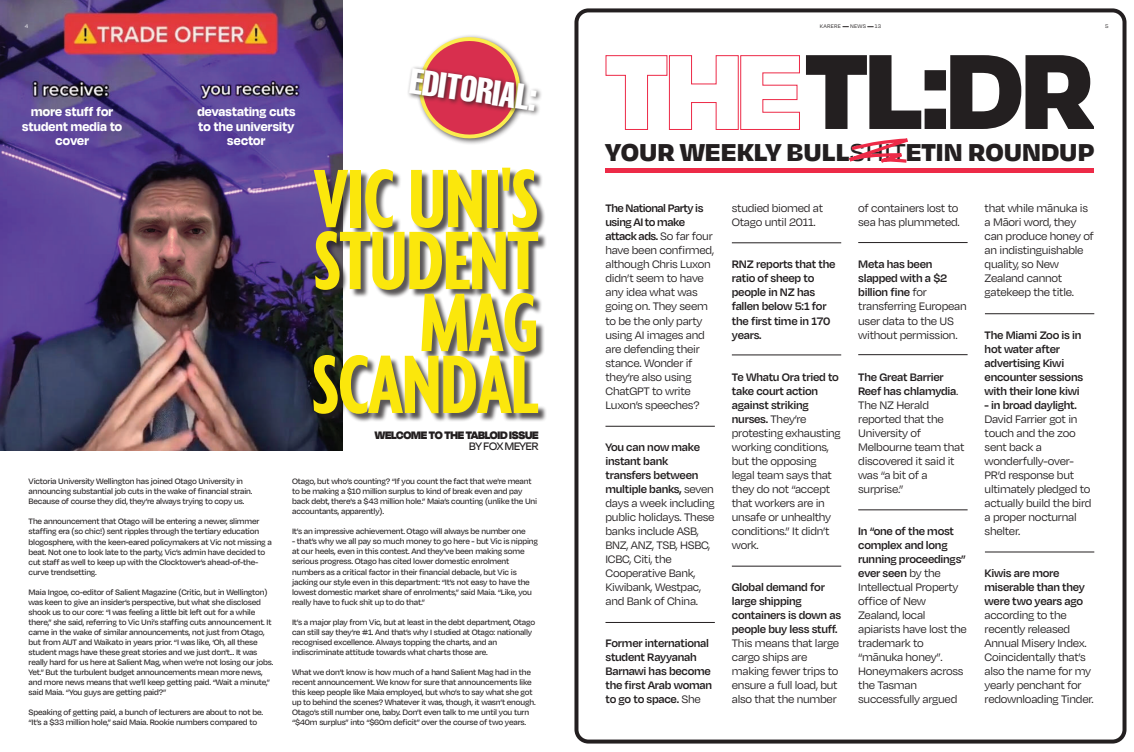
<style>
.page{position:relative;width:1134px;height:752px;background:#fff}
.page>*{position:absolute;margin:0;border:0;box-sizing:border-box;transform-origin:0 0}
.Aktiv_Subheading_new{font:700 extra-condensed 89.6px "Agenda";letter-spacing:-.02em;color:#fbe70c}
.Aktiv_Subheading_new-2{font:extra-condensed 35.4px "Helvetica";color:#fff}
.Aktiv_Subheading_new-3{font:900 28.2px "Degular Text";letter-spacing:-.02em;color:#231f20}
.Aktiv_Subheading_new-4{font:700 14.3px/14.3px "Degular Display";letter-spacing:.02em;color:#fff;text-align:center}
.Aktiv_Subheading_new-5{font:12.5px/14px "Degular";letter-spacing:-.02em;color:#231f20}
.Aktiv_Subheading_new-6{font:600 12.5px/14px "Degular";letter-spacing:-.02em;color:#231f20}
.Aktiv_Subheading_new-7{font:900 12.5px "Degular Display";letter-spacing:-.02em;color:#231f20}
.Aktiv_Subheading_new-8{font:500 12.5px "Degular Display";letter-spacing:-.02em;color:#231f20}
.Aktiv_Subheading_new-9{font:500 9px/10px "Degular";letter-spacing:-.02em;color:#231f20}
.t1{font:6px "Degular";letter-spacing:.04em;color:#231f20}
.Aktiv_Subheading_new-10{font:6px "Degular";color:#fff}
.s1{font-weight:500}
.s2{font-weight:600}
.s3{font-weight:400}
</style>
<div class="page">
<svg style="left:806px;top:55px;width:288px;height:74px"></svg>
<svg style="left:771px;top:138px;width:159px;height:31px"></svg>
<div style="left:574px;top:8px;width:552px;height:735px;border:4px solid #231f20;border-radius:12px"></div>
<hr style="left:605px;top:169px;width:489px;height:4px;background:#ed2a47">
<svg style="left:605px;top:55px;width:195px;height:75px"></svg>
<hr style="left:605px;top:426px;width:110px;height:1px;background:#231f20">
<hr style="left:605px;top:622px;width:110px;height:1px;background:#231f20">
<hr style="left:732px;top:242px;width:109px;height:1px;background:#231f20">
<hr style="left:732px;top:354px;width:109px;height:1px;background:#231f20">
<hr style="left:732px;top:565px;width:109px;height:1px;background:#231f20">
<hr style="left:858px;top:242px;width:109px;height:1px;background:#231f20">
<hr style="left:858px;top:354px;width:109px;height:1px;background:#231f20">
<hr style="left:858px;top:509px;width:109px;height:1px;background:#231f20">
<hr style="left:985px;top:313px;width:109px;height:1px;background:#231f20">
<hr style="left:985px;top:551px;width:109px;height:1px;background:#231f20">
<img style="left:0;top:0;width:343px;height:450px">
<div style="left:416px;top:34px;width:111px;height:112px;background:#231f20;opacity:.75"></div>
<svg style="left:416px;top:34px;width:111px;height:109px"></svg>
<div style="left:407px;top:65px;width:136px;height:52px;background:#231f20;opacity:.75"></div>
<div style="left:315px;top:169px;width:232px;height:254px;background:#231f20;opacity:.75"></div>
<p class="Aktiv_Subheading_new-10" style="left:25px;top:23px;width:5px">4</p>
<p class="Aktiv_Subheading_new-4" style="left:22px;top:104px;width:102px">more stuff for student media to cover</p>
<p class="Aktiv_Subheading_new-4" style="left:197px;top:104px;width:99px">devastating cuts to the university sector</p>
<p class="Aktiv_Subheading_new-2" style="left:413px;top:58px;width:130px;rotate:8deg">EDITORIAL:</p>
<p class="Aktiv_Subheading_new" style="left:314px;top:148px;width:226px">VIC UNI'S</p>
<p class="Aktiv_Subheading_new" style="left:313px;top:209px;width:227px">STUDENT</p>
<p class="Aktiv_Subheading_new" style="left:419px;top:271px;width:121px">MAG</p>
<p class="Aktiv_Subheading_new" style="left:312px;top:333px;width:228px">SCANDAL</p>
<p class="Aktiv_Subheading_new-7" style="left:375px;top:427px;width:165px">WELCOME TO THE TABLOID ISSUE</p>
<p class="Aktiv_Subheading_new-8" style="left:469px;top:439px;width:71px">BY FOX MEYER</p>
<p class="Aktiv_Subheading_new-9" style="left:29px;top:476px;width:225px">Victoria University Wellington has joined Otago University in announcing substantial job cuts in the wake of financial strain.<br>Because of course they did, they’re always trying to copy us.</p>
<p class="Aktiv_Subheading_new-9" style="left:29px;top:516px;width:245px">The announcement that Otago will be entering a newer, slimmer staffing era (so chic!) sent ripples through the tertiary education blogosphere, with the keen-eared policymakers at Vic not missing a beat. Not one to look late to the party, Vic’s admin have decided to cut staff as well to keep up with the Clocktower’s ahead-of-the&shy;curve trendsetting.</p>
<p class="Aktiv_Subheading_new-9" style="left:29px;top:586px;width:246px">Maia Ingoe, co-editor of Salient Magazine (Critic, but in Wellington) was keen to give an insider’s perspective, but what she disclosed shook us to our core: “I was feeling a little bit left out for a while there,” she said, referring to Vic Uni’s staffing cuts announcement. It came in the wake of similar announcements, not just from Otago, but from AUT and Waikato in years prior. “I was like, ‘Oh, all these student mags have these great stories and we just don't... It was really hard for us here at Salient Mag, when we’re not losing our jobs.<br>Yet.” But the turbulent budget announcements mean more news, and more news means that we’ll keep getting paid. “Wait a minute,” said Maia. “You guys are getting paid?”</p>
<p class="Aktiv_Subheading_new-9" style="left:29px;top:706px;width:236px">Speaking of getting paid, a bunch of lecturers are about to not be. “It’s a $33 million hole,” said Maia. Rookie numbers compared to</p>
<p class="Aktiv_Subheading_new-9" style="left:292px;top:476px;width:246px">Otago, but who’s counting? “If you count the fact that we're meant to be making a $10 million surplus to kind of break even and pay back debt, there's a $43 million hole.” Maia’s counting (unlike the Uni accountants, apparently).</p>
<p class="Aktiv_Subheading_new-9" style="left:292px;top:526px;width:235px">It’s an impressive achievement. Otago will always be number one</p>
<p class="Aktiv_Subheading_new-9" style="left:292px;top:536px;width:247px">- that’s why we all pay so much money to go here - but Vic is nipping at our heels, even in this contest. And they’ve been making some serious progress. Otago has cited lower domestic enrolment numbers as a critical factor in their financial debacle, but Vic is jacking our style even in this department: “It’s not easy to have the lowest domestic market share of enrolments,” said Maia. “Like, you really have to fuck shit up to do that.”</p>
<p class="Aktiv_Subheading_new-9" style="left:292px;top:616px;width:245px">It’s a major play from Vic, but at least in the debt department, Otago can still say they’re #1. And that’s why I studied at Otago: nationally recognised excellence. Always topping the charts, and an indiscriminate attitude towards what charts those are.</p>
<p class="Aktiv_Subheading_new-9" style="left:292px;top:666px;width:245px">What we don’t know is how much of a hand Salient Mag had in the recent announcement. We know for sure that announcements like this keep people like Maia employed, but who’s to say what she got up to behind the scenes? Whatever it was, though, it wasn’t enough.<br>Otago’s still number one, baby. Don’t even talk to me until you turn “$40m surplus” into “$60m deficit” over the course of two years.</p>
<p class="t1" style="left:820px;top:23px;width:23px">KARERE</p>
<p class="t1" style="left:850px;top:23px;width:18px">NEWS</p>
<p class="t1" style="left:875px;top:23px;width:8px">13</p>
<p class="t1" style="left:1105px;top:23px;width:5px">5</p>
<p class="Aktiv_Subheading_new-3" style="left:605px;top:132px;width:490px">YOUR WEEKLY BULL<span class="s1">SHIT</span>ETIN ROUNDUP</p>
<p class="Aktiv_Subheading_new-5" style="left:605px;top:201px;width:110px"><span class="s2">The National Party is using AI to make attack ads.</span> So far four have been confirmed, although Chris Luxon didn’t seem to have any idea what was going on. They seem to be the only party using AI images and are defending their stance. Wonder if they’re also using<br>ChatGPT to write<br>Luxon’s speeches?</p>
<p class="Aktiv_Subheading_new-5" style="left:605px;top:439px;width:111px"><span class="s2">You can now make instant bank transfers between multiple banks,</span> seven days a week including public holidays. These banks include ASB,<br>BNZ, ANZ, TSB, HSBC,<br>ICBC, Citi, the<br>Cooperative Bank,<br>Kiwibank, Westpac, and Bank of China.</p>
<p class="Aktiv_Subheading_new-6" style="left:605px;top:635px;width:108px">Former international student Rayyanah<br>Barnawi has become the first Arab woman to go to space. <span class="s3">She</span></p>
<p class="Aktiv_Subheading_new-5" style="left:732px;top:201px;width:93px">studied biomed at<br>Otago until 2011.</p>
<p class="Aktiv_Subheading_new-6" style="left:732px;top:257px;width:105px">RNZ reports that the ratio of sheep to people in NZ has fallen below 5:1 for the first time in 170 years.</p>
<p class="Aktiv_Subheading_new-5" style="left:732px;top:369px;width:110px"><span class="s2">Te Whatu Ora tried to take court action against striking nurses.</span> They’re protesting exhausting working conditions, but the opposing legal team says that they do not “accept that workers are in unsafe or unhealthy conditions.” It didn’t work.</p>
<p class="Aktiv_Subheading_new-5" style="left:732px;top:579px;width:111px"><span class="s2">Global demand for large shipping containers is down as people buy less stuff.<br></span>This means that large cargo ships are making fewer trips to ensure a full load, but also that the number</p>
<p class="Aktiv_Subheading_new-5" style="left:858px;top:201px;width:103px">of containers lost to sea has plummeted.</p>
<p class="Aktiv_Subheading_new-5" style="left:858px;top:257px;width:110px"><span class="s2">Meta has been slapped with a $2 billion fine</span> for transferring European user data to the US without permission.</p>
<p class="Aktiv_Subheading_new-5" style="left:858px;top:369px;width:108px"><span class="s2">The Great Barrier<br>Reef has chlamydia</span>.<br>The NZ Herald reported that the<br>University of<br>Melbourne team that discovered it said it was “a bit of a surprise.”</p>
<p class="Aktiv_Subheading_new-5" style="left:858px;top:523px;width:110px"><span class="s2">In “one of the most complex and long running proceedings” ever seen</span> by the<br>Intellectual Property office of New<br>Zealand, local apiarists have lost the trademark to “mānuka honey”.<br>Honeymakers across the Tasman successfully argued</p>
<p class="Aktiv_Subheading_new-5" style="left:985px;top:201px;width:111px">that while mānuka is a Māori word, they can produce honey of an indistinguishable quality, so New<br>Zealand cannot gatekeep the title.</p>
<p class="Aktiv_Subheading_new-6" style="left:985px;top:327px;width:100px">The Miami Zoo is in hot water after advertising Kiwi encounter sessions with their lone kiwi</p>
<p class="Aktiv_Subheading_new-5" style="left:985px;top:397px;width:108px"><span class="s2">- in broad daylight.<br></span>David Farrier got in touch and the zoo sent back a wonderfully-over-<br>PR’d response but ultimately pledged to actually build the bird a proper nocturnal shelter.</p>
<p class="Aktiv_Subheading_new-5" style="left:985px;top:565px;width:110px"><span class="s2">Kiwis are more miserable than they were two years ago </span>according to the recently released<br>Annual Misery Index.<br>Coincidentally that’s also the name for my yearly penchant for redownloading Tinder.</p>
</div>
